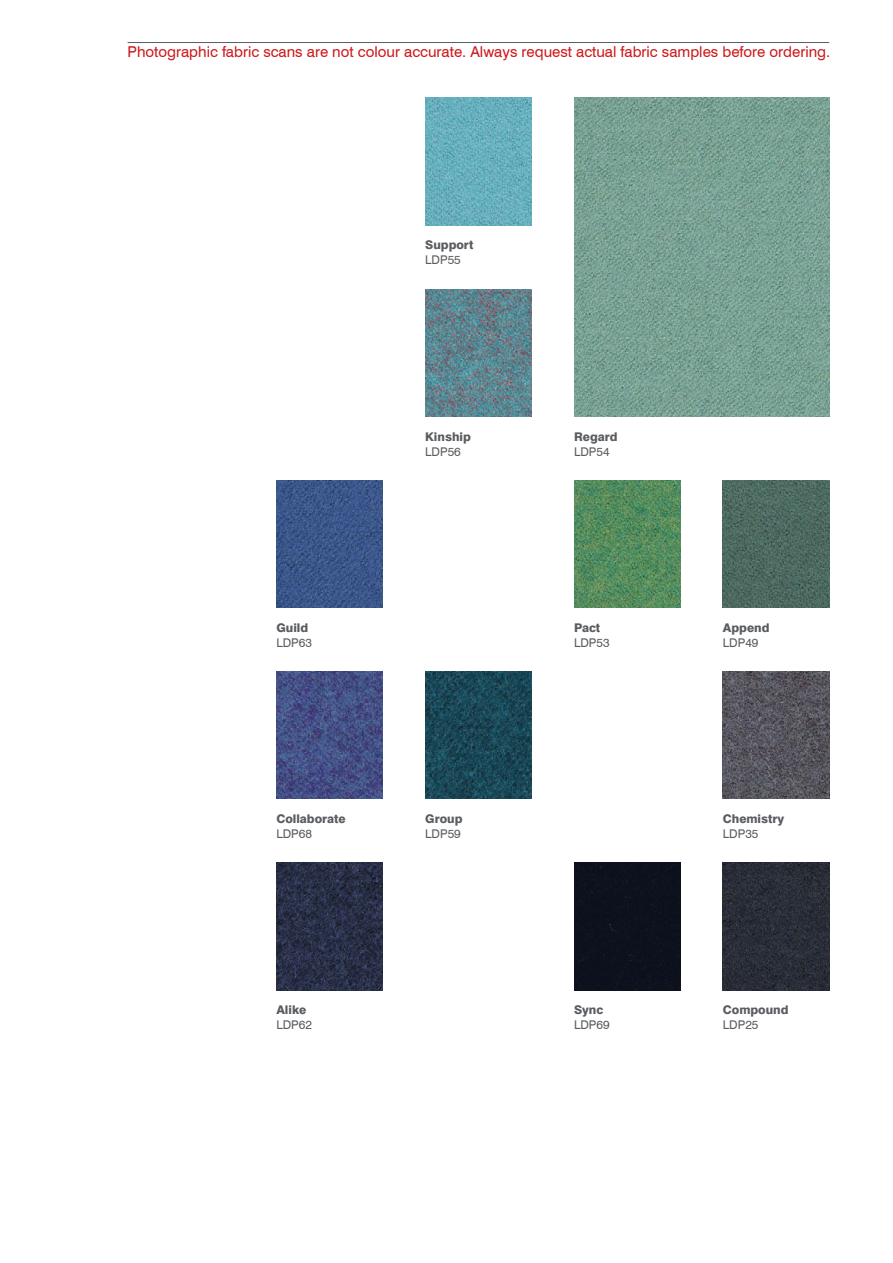
<style>
.page{position:relative;width:893px;height:1263px;background:#fff}
.page>*{position:absolute;margin:0;border:0;box-sizing:border-box;transform-origin:0 0}
.t1{font:15px "Swiss 721 BT";color:#cd171a}
.t2{font:800 12px "Swiss 721 BT";color:#595c61}
.t3{font:12px "Swiss 721 BT";color:#595c61}
</style>
<div class="page">
<hr style="left:128px;top:42px;width:701px;height:1px;background:#595c61">
<img style="left:425px;top:98px;width:106px;height:127px">
<img style="left:574px;top:98px;width:255px;height:319px">
<img style="left:425px;top:289px;width:106px;height:128px">
<img style="left:276px;top:480px;width:107px;height:128px">
<img style="left:574px;top:480px;width:106px;height:128px">
<img style="left:723px;top:480px;width:106px;height:128px">
<img style="left:276px;top:671px;width:107px;height:128px">
<img style="left:425px;top:671px;width:106px;height:128px">
<img style="left:723px;top:671px;width:106px;height:128px">
<img style="left:276px;top:862px;width:107px;height:128px">
<div style="left:574px;top:862px;width:106px;height:128px;background:#0d111d"></div>
<img style="left:723px;top:862px;width:106px;height:128px">
<p class="t1" style="left:128px;top:43px;width:704px">Photographic fabric scans are not colour accurate. Always request actual fabric samples before ordering.</p>
<p class="t2" style="left:425px;top:238px;width:50px">Support</p>
<p class="t3" style="left:425px;top:253px;width:37px">LDP55</p>
<p class="t2" style="left:425px;top:429px;width:47px">Kinship</p>
<p class="t3" style="left:425px;top:444px;width:37px">LDP56</p>
<p class="t2" style="left:574px;top:429px;width:45px">Regard</p>
<p class="t3" style="left:574px;top:444px;width:37px">LDP54</p>
<p class="t2" style="left:276px;top:620px;width:33px">Guild</p>
<p class="t3" style="left:276px;top:635px;width:37px">LDP63</p>
<p class="t2" style="left:574px;top:620px;width:28px">Pact</p>
<p class="t3" style="left:574px;top:635px;width:37px">LDP53</p>
<p class="t2" style="left:723px;top:620px;width:48px">Append</p>
<p class="t3" style="left:723px;top:635px;width:37px">LDP49</p>
<p class="t2" style="left:276px;top:811px;width:71px">Collaborate</p>
<p class="t3" style="left:276px;top:826px;width:37px">LDP68</p>
<p class="t2" style="left:425px;top:811px;width:39px">Group</p>
<p class="t3" style="left:425px;top:826px;width:37px">LDP59</p>
<p class="t2" style="left:723px;top:811px;width:63px">Chemistry</p>
<p class="t3" style="left:723px;top:826px;width:37px">LDP35</p>
<p class="t2" style="left:276px;top:1002px;width:32px">Alike</p>
<p class="t3" style="left:276px;top:1017px;width:37px">LDP62</p>
<p class="t2" style="left:574px;top:1002px;width:31px">Sync</p>
<p class="t3" style="left:574px;top:1017px;width:37px">LDP69</p>
<p class="t2" style="left:723px;top:1002px;width:67px">Compound</p>
<p class="t3" style="left:723px;top:1017px;width:37px">LDP25</p>
</div>
